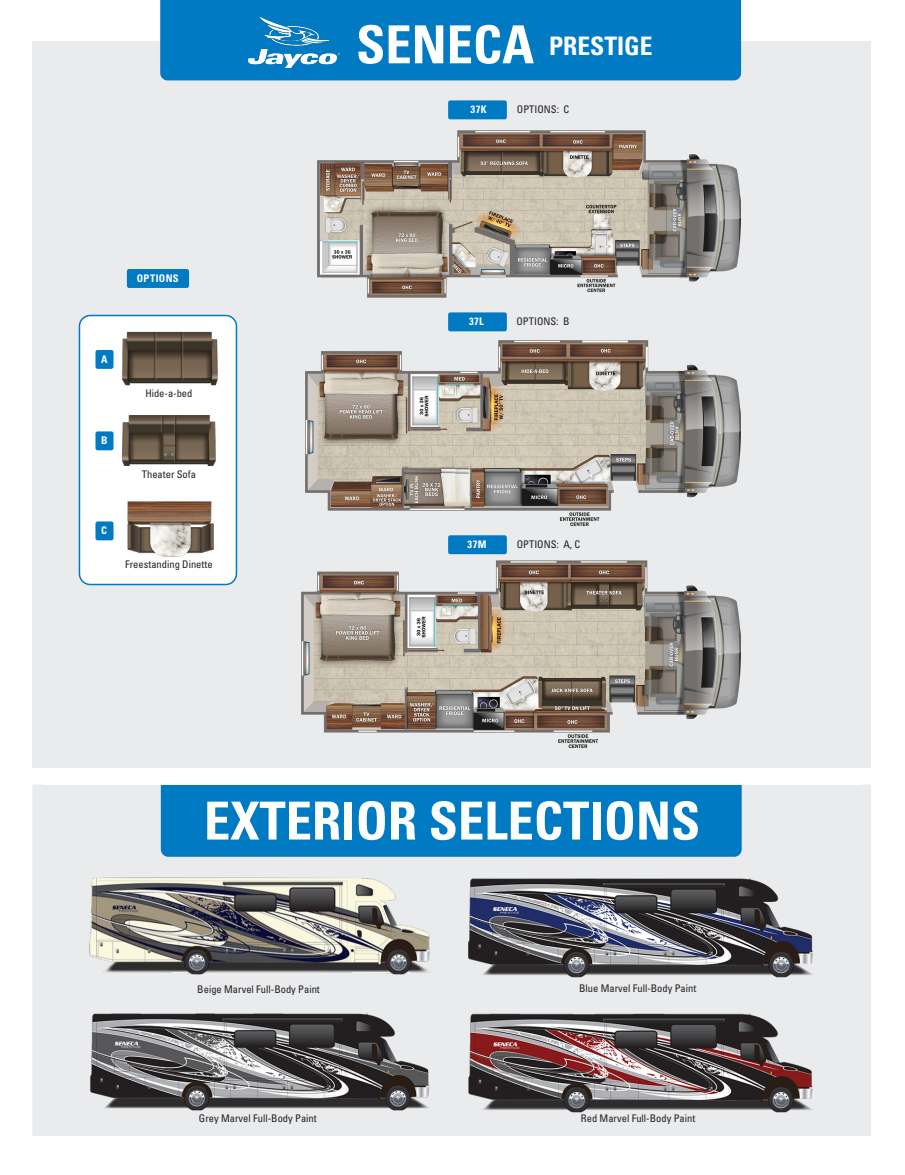
<style>
.page{position:relative;width:905px;height:1175px;background:#fff}
.page>*{position:absolute;margin:0;border:0;box-sizing:border-box;transform-origin:0 0}
.t1{font:700 condensed 52.5px "Univers LT Std";color:#fff}
.t2{font:700 condensed 25.5px "Univers LT Std";color:#fff}
.t3{font:condensed 10.5px "Univers LT Std";color:#231f20}
.t4{font:700 condensed 10.5px "Univers LT Std";letter-spacing:.03em;color:#fff}
</style>
<div class="page">
<div style="left:32px;top:784px;width:839px;height:351px;background:#e9ebec"></div>
<div style="left:161px;top:728px;width:580px;height:128px;background:#007ac2;border-radius:7px"></div>
<div style="left:45px;top:767px;width:815px;height:17px;background:#fff"></div>
<div style="left:32px;top:41px;width:839px;height:727px;background:#e9ebec"></div>
<img style="left:316px;top:119px;width:424px;height:186px">
<img style="left:305px;top:329px;width:436px;height:197px">
<img style="left:302px;top:558px;width:438px;height:189px">
<div style="left:448px;top:100px;width:59px;height:19px;background:#007ac2;border-radius:2px"></div>
<div style="left:448px;top:312px;width:59px;height:19px;background:#007ac2;border-radius:2px"></div>
<div style="left:448px;top:535px;width:59px;height:19px;background:#007ac2;border-radius:2px"></div>
<div style="left:127px;top:269px;width:62px;height:19px;background:#007ac2;border-radius:2px"></div>
<div style="left:79px;top:315px;width:157px;height:269px;background:#fff;border-radius:11px"></div>
<div style="left:79px;top:315px;width:158px;height:270px;border:2px solid #007ac2;border-radius:11px"></div>
<div style="left:95px;top:431px;width:18px;height:19px;background:#007ac2;border-radius:2px"></div>
<img style="left:123px;top:415px;width:92px;height:51px">
<div style="left:95px;top:350px;width:18px;height:19px;background:#007ac2;border-radius:2px"></div>
<div style="left:95px;top:521px;width:18px;height:19px;background:#007ac2;border-radius:2px"></div>
<img style="left:122px;top:331px;width:96px;height:55px">
<img style="left:127px;top:501px;width:87px;height:55px">
<img style="left:89px;top:855px;width:346px;height:120px">
<img style="left:468px;top:1013px;width:345px;height:100px">
<img style="left:468px;top:878px;width:345px;height:100px">
<img style="left:90px;top:1013px;width:340px;height:98px">
<div style="left:160px;top:0;width:581px;height:80px;background:#007ac2"></div>
<img style="left:248px;top:17px;width:91px;height:50px">
<p class="t4" style="left:137px;top:272px;width:43px">OPTIONS</p>
<p class="t4" style="left:101px;top:352px;width:8px">A</p>
<p class="t4" style="left:101px;top:434px;width:8px">B</p>
<p class="t3" style="left:145px;top:387px;width:49px">Hide-a-bed</p>
<p class="t3" style="left:142px;top:468px;width:56px">Theater Sofa</p>
<p class="t4" style="left:101px;top:524px;width:7px">C</p>
<p class="t3" style="left:125px;top:558px;width:89px">Freestanding Dinette</p>
<p class="t1" style="left:356px;top:12px;width:179px">SENECA</p>
<p class="t2" style="left:549px;top:31px;width:105px">PRESTIGE</p>
<p class="t4" style="left:470px;top:103px;width:17px">37K</p>
<p class="t3" style="left:517px;top:103px;width:54px">OPTIONS: C</p>
<p class="t4" style="left:469px;top:315px;width:16px">37L</p>
<p class="t3" style="left:516px;top:315px;width:55px">OPTIONS: B</p>
<p class="t4" style="left:467px;top:538px;width:20px">37M</p>
<p class="t3" style="left:517px;top:537px;width:65px">OPTIONS: A, C</p>
<p class="t1" style="left:204px;top:788px;width:497px">EXTERIOR SELECTIONS</p>
<p class="t3" style="left:197px;top:983px;width:124px">Beige Marvel Full-Body Paint</p>
<p class="t3" style="left:199px;top:1111px;width:119px">Grey Marvel Full-Body Paint</p>
<p class="t3" style="left:579px;top:982px;width:119px">Blue Marvel Full-Body Paint</p>
<p class="t3" style="left:581px;top:1111px;width:116px">Red Marvel Full-Body Paint</p>
</div>
